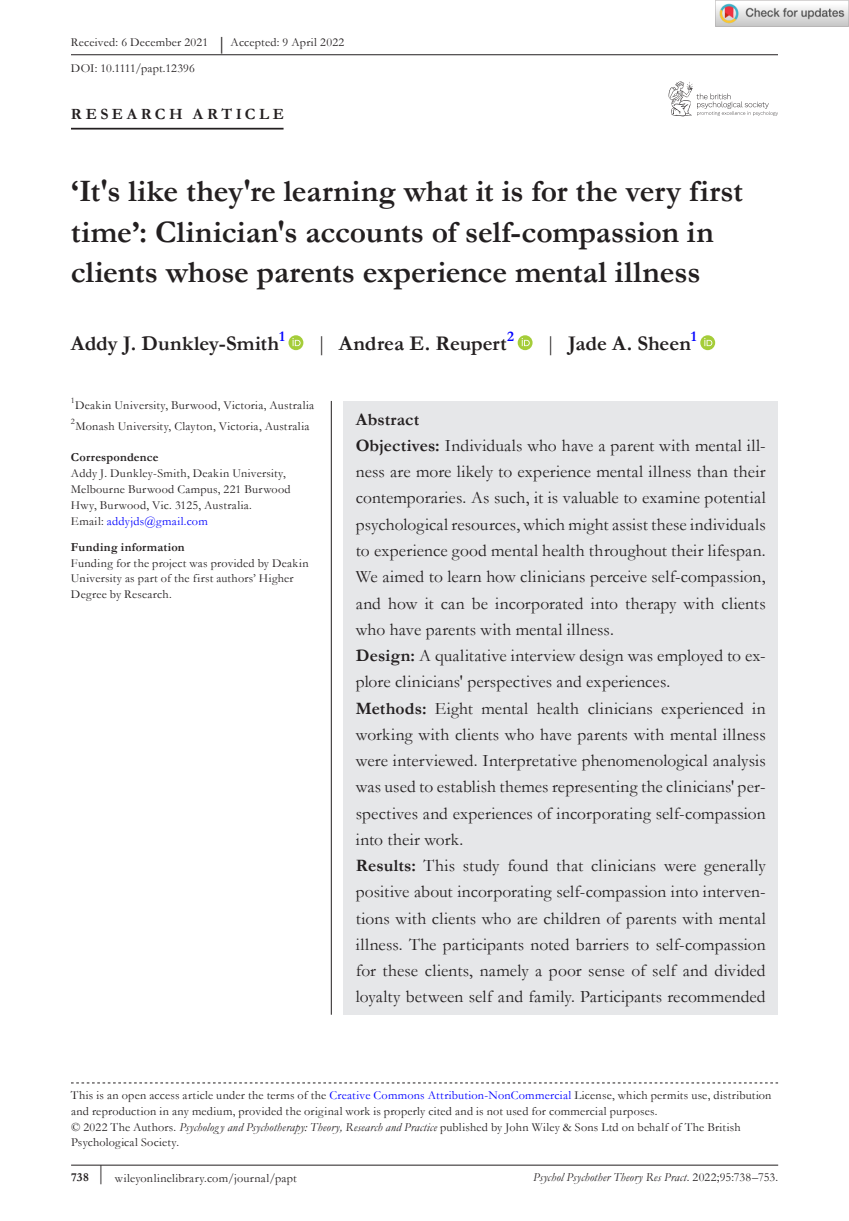
<style>
.page{position:relative;width:849px;height:1221px;background:#fff}
.page>*{position:absolute;margin:0;border:0;box-sizing:border-box;transform-origin:0 0}
.t1{font:700 31.5px/40.2px "Garamond";letter-spacing:-.005em;color:#231f20}
.t2{font:700 21px "Garamond";color:#231f20}
.t3{font:17.5px/26.2px "Garamond";letter-spacing:.01em;color:#231f20}
.t4{font:700 15.75px "Garamond";letter-spacing:.22em;color:#231f20}
.t5{font:12.25px/15.8px "Garamond";letter-spacing:.02em;color:#231f20}
.t6{font:italic 12.25px "Garamond";letter-spacing:.015em;color:#231f20}
.t7{font:700 12.25px "Garamond";letter-spacing:.02em;color:#231f20}
.s1{font-size:18.38px}
.s2{font-weight:400}
.s3{color:#00f}
.s4{font-weight:700}
.s5{font-style:italic}
.s6{font-style:normal}
</style>
<div class="page">
<hr style="left:71px;top:1164px;width:707px;height:1px;background:#231f20">
<svg style="left:668px;top:82px;width:109px;height:34px"></svg>
<hr style="left:71px;top:128px;width:212px;height:1px;background:#231f20">
<svg style="left:288px;top:335px;width:15px;height:15px"></svg>
<svg style="left:292px;top:338px;width:8px;height:8px"></svg>
<svg style="left:517px;top:335px;width:15px;height:15px"></svg>
<svg style="left:521px;top:338px;width:8px;height:8px"></svg>
<svg style="left:700px;top:335px;width:15px;height:15px"></svg>
<svg style="left:704px;top:338px;width:8px;height:8px"></svg>
<hr style="left:71px;top:54px;width:706px;height:1px;background:#231f20">
<svg style="left:71px;top:1082px;width:706px;height:1px"></svg>
<div style="left:343px;top:401px;width:434px;height:613px;background:#e6e7e9"></div>
<hr style="left:331px;top:401px;width:1px;height:613px;background:#231f20">
<img style="left:715px;top:0;width:133px;height:26px">
<p class="t5" style="left:71px;top:30px;width:275px;line-height:25.2px">Received: 6 December 2021 <span class="s1">|</span> Accepted: 9 April 2022<br>DOI: 10.1111/papt.12396</p>
<p class="t4" style="left:71px;top:103px;width:214px">RESEARCH ARTICLE</p>
<h1 class="t1" style="left:71px;top:171px;width:673px">‘It's like they're learning what it is for the very first time’: Clinician's accounts of self-compassion in clients whose parents experience mental illness</h1>
<p class="t2" style="left:71px;top:329px;width:215px">Addy J. Dunkley-Smith<sup>1</sup></p>
<p class="t2" style="left:316px;top:329px;width:199px"><span class="s2">|</span> Andrea E. Reupert<sup>2</sup></p>
<p class="t2" style="left:545px;top:329px;width:153px"><span class="s2">|</span> Jade A. Sheen<sup>1</sup></p>
<p class="t5" style="left:71px;top:394px;width:245px;line-height:21px"><sup>1</sup>Deakin University, Burwood, Victoria, Australia<br><sup>2</sup>Monash University, Clayton, Victoria, Australia</p>
<p class="t7" style="left:71px;top:449px;width:89px">Correspondence</p>
<p class="t5" style="left:71px;top:465px;width:221px">Addy J. Dunkley-Smith, Deakin University, Melbourne Burwood Campus, 221 Burwood Hwy, Burwood, Vic. 3125, Australia.<br>Email: <span class="s3">addyjds@gmail.com</span></p>
<p class="t7" style="left:71px;top:538px;width:115px">Funding information</p>
<p class="t5" style="left:71px;top:554px;width:239px">Funding for the project was provided by Deakin<br>University as part of the first authors’ Higher<br>Degree by Research.</p>
<p class="t3" style="left:356px;top:405px;width:411px"><span class="s4">Abstract<br>Objectives:</span> Individuals who have a parent with mental ill&shy;ness are more likely to experience mental illness than their contemporaries. As such, it is valuable to examine potential psychological resources, which might assist these individuals to experience good mental health throughout their lifespan.<br>We aimed to learn how clinicians perceive self-compassion, and how it can be incorporated into therapy with clients who have parents with mental illness.<br><span class="s4">Design:</span> A qualitative interview design was employed to ex&shy;plore clinicians' perspectives and experiences.<br><span class="s4">Methods:</span> Eight mental health clinicians experienced in working with clients who have parents with mental illness were interviewed. Interpretative phenomenological analysis was used to establish themes representing the clinicians' per&shy;spectives and experiences of incorporating self-compassion into their work.<br><span class="s4">Results:</span> This study found that clinicians were generally positive about incorporating self-compassion into interven&shy;tions with clients who are children of parents with mental illness. The participants noted barriers to self-compassion for these clients, namely a poor sense of self and divided loyalty between self and family. Participants recommended</p>
<p class="t5" style="left:71px;top:1086px;width:701px">This is an open access article under the terms of the <span class="s3">Creative Commons Attribution-NonCommercial</span> License, which permits use, distribution and reproduction in any medium, provided the original work is properly cited and is not used for commercial purposes.<br>© 2022 The Authors. <span class="s5">Psycholog y and Psychotherapy: Theory, Research and Practice</span> published by John Wiley &amp; Sons Ltd on behalf of The British Psychological Society.</p>
<p class="t5" style="left:71px;top:1169px;width:227px"><span class="s4">738</span> <sup>|</sup> wileyonlinelibrary.com/journal/papt</p>
<p class="t6" style="left:533px;top:1169px;width:246px">Psychol Psychother Theory Res Pract<span class="s6">. 2022;95:738–753.</span></p>
</div>
